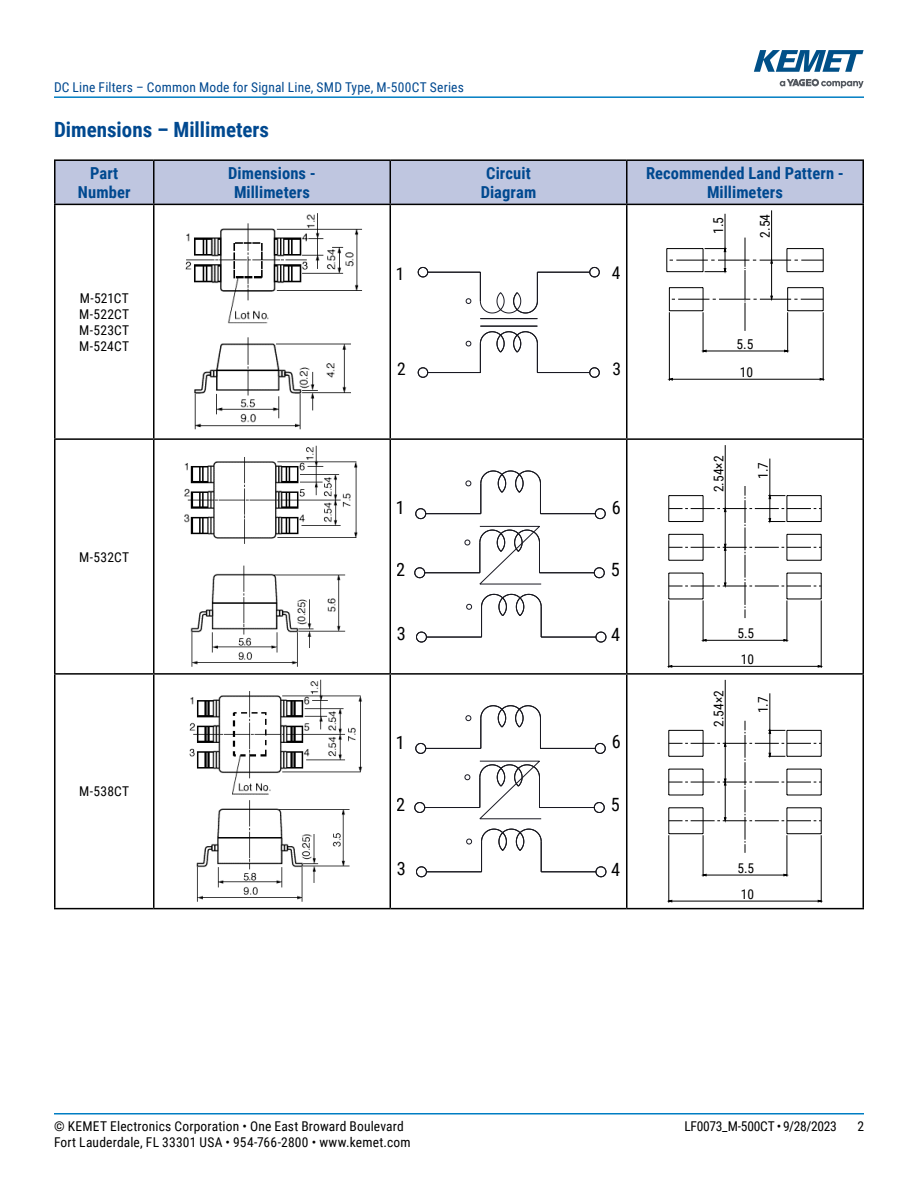
<style>
.page{position:relative;width:918px;height:1188px;background:#fff}
.page>*{position:absolute;margin:0;border:0;box-sizing:border-box;transform-origin:0 0}
.t1{font:700 21px "Roboto Condensed";color:#004990}
.t2{font:18.3px "Roboto Condensed";color:#000}
.t3{font:17.4px "Roboto Condensed";color:#000}
.t4{font:700 16.5px/19.8px "Roboto Condensed";letter-spacing:.005em;color:#004990;text-align:center}
.t5{font:13.5px/16.2px "Roboto Condensed";letter-spacing:.015em;color:#000}
.t6{font:13.5px "Roboto Condensed";letter-spacing:.015em;color:#004990}
.t7{font:13.5px "Roboto Condensed";letter-spacing:-.02em;color:#000}
</style>
<div class="page">
<hr style="left:54px;top:1113px;width:810px;height:2px;background:#007dc3">
<hr style="left:54px;top:96px;width:810px;height:2px;background:#007dc3">
<svg style="left:780px;top:79px;width:84px;height:9px"></svg>
<svg style="left:754px;top:50px;width:110px;height:22px"></svg>
<div style="left:56px;top:161px;width:806px;height:43px;background:#bfc6e0"></div>
<hr style="left:153px;top:161px;width:2px;height:43px;background:#000">
<hr style="left:390px;top:161px;width:1px;height:43px;background:#000">
<hr style="left:626px;top:161px;width:2px;height:43px;background:#000">
<hr style="left:862px;top:161px;width:2px;height:43px;background:#000">
<hr style="left:54px;top:204px;width:100px;height:1px;background:#000">
<hr style="left:154px;top:204px;width:236px;height:1px;background:#000">
<hr style="left:153px;top:205px;width:2px;height:233px;background:#000">
<hr style="left:390px;top:204px;width:237px;height:1px;background:#000">
<hr style="left:390px;top:205px;width:1px;height:233px;background:#000">
<hr style="left:627px;top:204px;width:237px;height:1px;background:#000">
<hr style="left:626px;top:205px;width:2px;height:233px;background:#000">
<hr style="left:862px;top:205px;width:2px;height:233px;background:#000">
<hr style="left:54px;top:438px;width:100px;height:2px;background:#000">
<hr style="left:154px;top:438px;width:236px;height:2px;background:#000">
<hr style="left:153px;top:440px;width:2px;height:233px;background:#000">
<hr style="left:390px;top:438px;width:237px;height:2px;background:#000">
<hr style="left:390px;top:440px;width:1px;height:233px;background:#000">
<hr style="left:627px;top:438px;width:237px;height:2px;background:#000">
<hr style="left:626px;top:440px;width:2px;height:233px;background:#000">
<hr style="left:862px;top:440px;width:2px;height:233px;background:#000">
<hr style="left:54px;top:673px;width:100px;height:2px;background:#000">
<hr style="left:154px;top:673px;width:236px;height:2px;background:#000">
<hr style="left:153px;top:675px;width:2px;height:233px;background:#000">
<hr style="left:390px;top:673px;width:237px;height:2px;background:#000">
<hr style="left:390px;top:675px;width:1px;height:233px;background:#000">
<hr style="left:627px;top:673px;width:237px;height:2px;background:#000">
<hr style="left:626px;top:675px;width:2px;height:233px;background:#000">
<hr style="left:862px;top:675px;width:2px;height:233px;background:#000">
<hr style="left:54px;top:908px;width:100px;height:1px;background:#000">
<hr style="left:154px;top:908px;width:236px;height:1px;background:#000">
<hr style="left:390px;top:908px;width:237px;height:1px;background:#000">
<hr style="left:627px;top:908px;width:237px;height:1px;background:#000">
<hr style="left:54px;top:159px;width:100px;height:2px;background:#000">
<hr style="left:54px;top:161px;width:2px;height:43px;background:#000">
<hr style="left:154px;top:159px;width:236px;height:2px;background:#000">
<hr style="left:390px;top:159px;width:237px;height:2px;background:#000">
<hr style="left:627px;top:159px;width:237px;height:2px;background:#000">
<hr style="left:54px;top:205px;width:2px;height:233px;background:#000">
<hr style="left:54px;top:440px;width:2px;height:233px;background:#000">
<hr style="left:54px;top:675px;width:2px;height:233px;background:#000">
<img style="left:185px;top:213px;width:178px;height:217px">
<svg style="left:417px;top:267px;width:183px;height:111px"></svg>
<hr style="left:771px;top:210px;width:1px;height:50px;background:#000">
<hr style="left:725px;top:214px;width:1px;height:35px;background:#000">
<svg style="left:666px;top:237px;width:158px;height:144px"></svg>
<img style="left:184px;top:445px;width:174px;height:222px">
<svg style="left:414px;top:470px;width:193px;height:173px"></svg>
<hr style="left:725px;top:445px;width:1px;height:64px;background:#000">
<hr style="left:769px;top:459px;width:1px;height:37px;background:#000">
<svg style="left:668px;top:486px;width:154px;height:182px"></svg>
<img style="left:189px;top:680px;width:173px;height:222px">
<svg style="left:414px;top:705px;width:193px;height:173px"></svg>
<hr style="left:725px;top:680px;width:1px;height:63px;background:#000">
<hr style="left:769px;top:693px;width:1px;height:37px;background:#000">
<svg style="left:668px;top:721px;width:154px;height:182px"></svg>
<p class="t6" style="left:54px;top:78px;width:411px">DC Line Filters – Common Mode for Signal Line, SMD Type, M-500CT Series</p>
<h1 class="t1" style="left:54px;top:115px;width:217px">Dimensions – Millimeters</h1>
<p class="t4" style="left:78px;top:162px;width:54px">Part<br>Number</p>
<p class="t4" style="left:228px;top:162px;width:89px">Dimensions -<br>Millimeters</p>
<p class="t4" style="left:481px;top:162px;width:57px">Circuit<br>Diagram</p>
<p class="t4" style="left:646px;top:162px;width:199px">Recommended Land Pattern -<br>Millimeters</p>
<p class="t5" style="left:79px;top:289px;width:51px;text-align:justify">M-521CT M-522CT M-523CT M-524CT</p>
<p class="t5" style="left:79px;top:548px;width:52px">M-532CT</p>
<p class="t5" style="left:79px;top:783px;width:52px">M-538CT</p>
<p class="t3" style="left:396px;top:261px;width:10px">1</p>
<p class="t3" style="left:612px;top:260px;width:10px">4</p>
<p class="t3" style="left:397px;top:357px;width:10px">2</p>
<p class="t3" style="left:612px;top:357px;width:10px">3</p>
<h2 class="t2" style="left:396px;top:495px;width:11px">1</h2>
<h2 class="t2" style="left:612px;top:494px;width:11px">6</h2>
<h2 class="t2" style="left:396px;top:557px;width:11px">2</h2>
<h2 class="t2" style="left:611px;top:557px;width:11px">5</h2>
<p class="t5" style="left:710px;top:234px;width:18px;rotate:-90deg">1.5</p>
<p class="t5" style="left:756px;top:238px;width:25px;rotate:-90deg">2.54</p>
<p class="t5" style="left:736px;top:330px;width:18px;line-height:28.2px">5.5<br>10</p>
<p class="t5" style="left:710px;top:492px;width:38px;rotate:-90deg">2.54×2</p>
<p class="t5" style="left:755px;top:479px;width:18px;rotate:-90deg">1.7</p>
<h2 class="t2" style="left:397px;top:621px;width:11px">3</h2>
<h2 class="t2" style="left:611px;top:622px;width:11px">4</h2>
<p class="t5" style="left:737px;top:620px;width:18px;line-height:26.1px">5.5<br>10</p>
<p class="t5" style="left:710px;top:727px;width:38px;rotate:-90deg">2.54×2</p>
<p class="t5" style="left:755px;top:713px;width:18px;rotate:-90deg">1.7</p>
<h2 class="t2" style="left:396px;top:729px;width:11px">1</h2>
<h2 class="t2" style="left:612px;top:729px;width:11px">6</h2>
<h2 class="t2" style="left:396px;top:792px;width:11px">2</h2>
<h2 class="t2" style="left:611px;top:792px;width:11px">5</h2>
<h2 class="t2" style="left:397px;top:856px;width:11px">3</h2>
<h2 class="t2" style="left:611px;top:856px;width:11px">4</h2>
<p class="t5" style="left:737px;top:855px;width:18px;line-height:26.1px">5.5<br>10</p>
<p class="t5" style="left:54px;top:1117px;width:351px">© KEMET Electronics Corporation • One East Broward Boulevard</p>
<p class="t7" style="left:684px;top:1116px;width:154px">LF0073_M-500CT • 9/28/2023</p>
<p class="t5" style="left:857px;top:1117px;width:8px">2</p>
<p class="t5" style="left:54px;top:1133px;width:358px">Fort Lauderdale, FL 33301 USA • 954-766-2800 • www.kemet.com</p>
</div>
